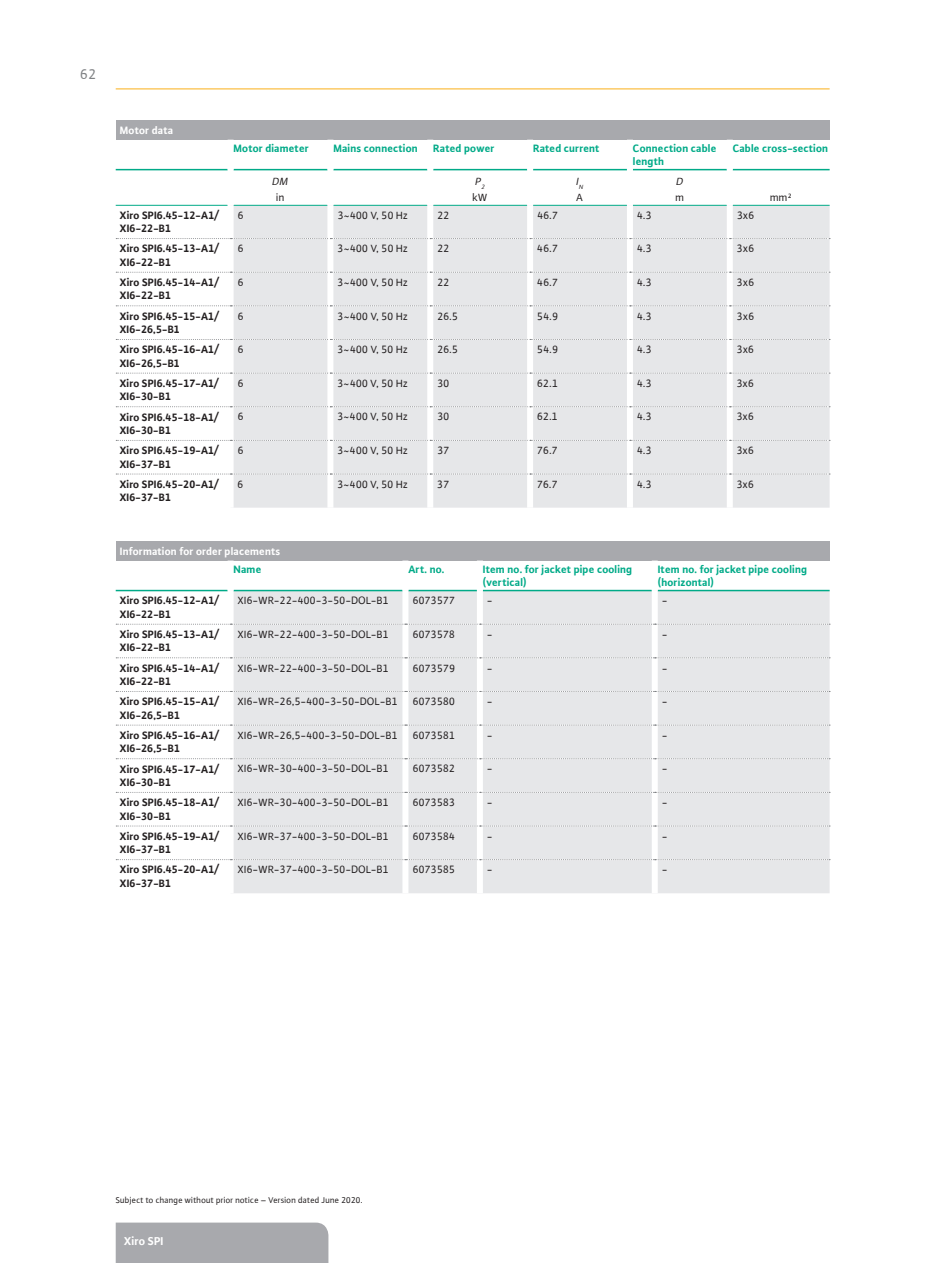
<style>
.page{position:relative;width:936px;height:1263px;background:#fff}
.page>*{position:absolute;margin:0;border:0;box-sizing:border-box;transform-origin:0 0}
.t1{font:15px "WILO Plus Global";color:#808285}
.t2{font:700 12px "WILO Plus Global";color:#fff}
.t3{font:11.25px "WILO Plus Global";color:#231f20}
.t4{font:700 11.25px/13.5px "WILO Plus Global";color:#231f20}
.t5{font:700 11.25px/13.5px "WILO Plus Global";color:#0a8}
.t6{font:700 11.25px "WILO Plus Global";color:#fff}
.t7{font:italic 11.25px "WILO Plus Global";color:#231f20}
.t8{font:9px "WILO Plus Global";color:#231f20}
</style>
<div class="page">
<hr style="left:116px;top:89px;width:713px;height:1px;background:#faaf18">
<div style="left:116px;top:1222px;width:212px;height:41px;background:#a8a9ad"></div>
<div style="left:116px;top:121px;width:713px;height:19px;background:#a8a9ad"></div>
<svg style="left:116px;top:205px;width:714px;height:303px"></svg>
<hr style="left:116px;top:169px;width:111px;height:1px;background:#0a8">
<hr style="left:233px;top:169px;width:94px;height:1px;background:#0a8">
<hr style="left:333px;top:169px;width:94px;height:1px;background:#0a8">
<hr style="left:433px;top:169px;width:94px;height:1px;background:#0a8">
<hr style="left:533px;top:169px;width:94px;height:1px;background:#0a8">
<hr style="left:633px;top:169px;width:93px;height:1px;background:#0a8">
<hr style="left:732px;top:169px;width:97px;height:1px;background:#0a8">
<div style="left:116px;top:541px;width:713px;height:20px;background:#a8a9ad"></div>
<svg style="left:116px;top:590px;width:714px;height:303px"></svg>
<hr style="left:116px;top:590px;width:111px;height:1px;background:#0a8">
<hr style="left:233px;top:590px;width:169px;height:1px;background:#0a8">
<hr style="left:408px;top:590px;width:69px;height:1px;background:#0a8">
<hr style="left:483px;top:590px;width:168px;height:1px;background:#0a8">
<hr style="left:657px;top:590px;width:172px;height:1px;background:#0a8">
<h1 class="t1" style="left:80px;top:65px;width:18px">62</h1>
<p class="t6" style="left:120px;top:124px;width:55px">Motor data</p>
<p class="t5" style="left:233px;top:141px;width:77px">Motor diameter</p>
<p class="t5" style="left:333px;top:141px;width:86px">Mains connection</p>
<p class="t5" style="left:433px;top:141px;width:63px">Rated power</p>
<p class="t5" style="left:533px;top:141px;width:68px">Rated current</p>
<p class="t5" style="left:633px;top:141px;width:85px">Connection cable length</p>
<p class="t5" style="left:732px;top:141px;width:97px">Cable cross-section</p>
<p class="t7" style="left:272px;top:175px;width:17px">DM</p>
<p class="t7" style="left:475px;top:175px;width:11px">P<sub>2</sub></p>
<p class="t7" style="left:576px;top:175px;width:8px">I<sub>N</sub></p>
<p class="t7" style="left:676px;top:175px;width:9px">D</p>
<p class="t3" style="left:276px;top:191px;width:10px">in</p>
<p class="t3" style="left:472px;top:191px;width:17px">kW</p>
<p class="t3" style="left:576px;top:191px;width:8px">A</p>
<p class="t3" style="left:675px;top:191px;width:10px">m</p>
<p class="t3" style="left:770px;top:191px;width:24px">mm²</p>
<p class="t4" style="left:120px;top:208px;width:100px">Xiro SPI6.45-12-A1/<br>XI6-22-B1</p>
<p class="t3" style="left:238px;top:208px;width:8px">6</p>
<p class="t3" style="left:337px;top:208px;width:72px">3~400 V, 50 Hz</p>
<p class="t3" style="left:437px;top:208px;width:14px">22</p>
<p class="t3" style="left:537px;top:208px;width:22px">46.7</p>
<p class="t3" style="left:637px;top:208px;width:16px">4.3</p>
<p class="t3" style="left:737px;top:208px;width:19px">3x6</p>
<p class="t4" style="left:120px;top:242px;width:100px">Xiro SPI6.45-13-A1/<br>XI6-22-B1</p>
<p class="t3" style="left:238px;top:242px;width:8px">6</p>
<p class="t3" style="left:337px;top:242px;width:72px">3~400 V, 50 Hz</p>
<p class="t3" style="left:437px;top:242px;width:14px">22</p>
<p class="t3" style="left:537px;top:242px;width:22px">46.7</p>
<p class="t3" style="left:637px;top:242px;width:16px">4.3</p>
<p class="t3" style="left:737px;top:242px;width:19px">3x6</p>
<p class="t4" style="left:120px;top:275px;width:100px">Xiro SPI6.45-14-A1/<br>XI6-22-B1</p>
<p class="t3" style="left:238px;top:275px;width:8px">6</p>
<p class="t3" style="left:337px;top:275px;width:72px">3~400 V, 50 Hz</p>
<p class="t3" style="left:437px;top:275px;width:14px">22</p>
<p class="t3" style="left:537px;top:275px;width:22px">46.7</p>
<p class="t3" style="left:637px;top:275px;width:16px">4.3</p>
<p class="t3" style="left:737px;top:275px;width:19px">3x6</p>
<p class="t4" style="left:120px;top:309px;width:100px">Xiro SPI6.45-15-A1/<br>XI6-26,5-B1</p>
<p class="t3" style="left:238px;top:309px;width:8px">6</p>
<p class="t3" style="left:337px;top:309px;width:72px">3~400 V, 50 Hz</p>
<p class="t3" style="left:437px;top:309px;width:22px">26.5</p>
<p class="t3" style="left:537px;top:309px;width:22px">54.9</p>
<p class="t3" style="left:637px;top:309px;width:16px">4.3</p>
<p class="t3" style="left:737px;top:309px;width:19px">3x6</p>
<p class="t4" style="left:120px;top:343px;width:100px">Xiro SPI6.45-16-A1/<br>XI6-26,5-B1</p>
<p class="t3" style="left:238px;top:343px;width:8px">6</p>
<p class="t3" style="left:337px;top:343px;width:72px">3~400 V, 50 Hz</p>
<p class="t3" style="left:437px;top:343px;width:22px">26.5</p>
<p class="t3" style="left:537px;top:343px;width:22px">54.9</p>
<p class="t3" style="left:637px;top:343px;width:16px">4.3</p>
<p class="t3" style="left:736px;top:343px;width:19px">3x6</p>
<p class="t4" style="left:120px;top:376px;width:100px">Xiro SPI6.45-17-A1/<br>XI6-30-B1</p>
<p class="t3" style="left:238px;top:376px;width:8px">6</p>
<p class="t3" style="left:337px;top:376px;width:72px">3~400 V, 50 Hz</p>
<p class="t3" style="left:437px;top:376px;width:14px">30</p>
<p class="t3" style="left:537px;top:376px;width:22px">62.1</p>
<p class="t3" style="left:637px;top:376px;width:16px">4.3</p>
<p class="t3" style="left:736px;top:376px;width:19px">3x6</p>
<p class="t4" style="left:120px;top:410px;width:100px">Xiro SPI6.45-18-A1/<br>XI6-30-B1</p>
<p class="t3" style="left:238px;top:410px;width:8px">6</p>
<p class="t3" style="left:337px;top:410px;width:72px">3~400 V, 50 Hz</p>
<p class="t3" style="left:437px;top:410px;width:14px">30</p>
<p class="t3" style="left:537px;top:410px;width:22px">62.1</p>
<p class="t3" style="left:637px;top:410px;width:16px">4.3</p>
<p class="t3" style="left:736px;top:410px;width:19px">3x6</p>
<p class="t4" style="left:120px;top:443px;width:100px">Xiro SPI6.45-19-A1/<br>XI6-37-B1</p>
<p class="t3" style="left:238px;top:444px;width:8px">6</p>
<p class="t3" style="left:337px;top:444px;width:72px">3~400 V, 50 Hz</p>
<p class="t3" style="left:437px;top:444px;width:14px">37</p>
<p class="t3" style="left:537px;top:444px;width:22px">76.7</p>
<p class="t3" style="left:637px;top:444px;width:16px">4.3</p>
<p class="t3" style="left:736px;top:444px;width:19px">3x6</p>
<p class="t4" style="left:120px;top:477px;width:100px">Xiro SPI6.45-20-A1/<br>XI6-37-B1</p>
<p class="t3" style="left:238px;top:477px;width:8px">6</p>
<p class="t3" style="left:337px;top:477px;width:72px">3~400 V, 50 Hz</p>
<p class="t3" style="left:437px;top:477px;width:14px">37</p>
<p class="t3" style="left:537px;top:477px;width:22px">76.7</p>
<p class="t3" style="left:637px;top:477px;width:16px">4.3</p>
<p class="t3" style="left:736px;top:477px;width:19px">3x6</p>
<p class="t6" style="left:120px;top:544px;width:162px">Information for order placements</p>
<p class="t5" style="left:233px;top:562px;width:29px">Name</p>
<p class="t5" style="left:408px;top:562px;width:38px">Art. no.</p>
<p class="t5" style="left:483px;top:562px;width:151px">Item no. for jacket pipe cooling (vertical)</p>
<p class="t5" style="left:657px;top:562px;width:151px">Item no. for jacket pipe cooling (horizontal)</p>
<p class="t4" style="left:120px;top:594px;width:100px">Xiro SPI6.45-12-A1/<br>XI6-22-B1</p>
<p class="t3" style="left:238px;top:594px;width:153px">XI6-WR-22-400-3-50-DOL-B1</p>
<p class="t3" style="left:412px;top:594px;width:44px">6073577</p>
<p class="t3" style="left:487px;top:594px;width:7px">-</p>
<p class="t3" style="left:662px;top:594px;width:7px">-</p>
<p class="t4" style="left:120px;top:627px;width:100px">Xiro SPI6.45-13-A1/<br>XI6-22-B1</p>
<p class="t3" style="left:238px;top:627px;width:153px">XI6-WR-22-400-3-50-DOL-B1</p>
<p class="t3" style="left:412px;top:627px;width:44px">6073578</p>
<p class="t3" style="left:487px;top:627px;width:7px">-</p>
<p class="t3" style="left:662px;top:627px;width:7px">-</p>
<p class="t4" style="left:120px;top:661px;width:100px">Xiro SPI6.45-14-A1/<br>XI6-22-B1</p>
<p class="t3" style="left:238px;top:661px;width:153px">XI6-WR-22-400-3-50-DOL-B1</p>
<p class="t3" style="left:412px;top:661px;width:44px">6073579</p>
<p class="t3" style="left:487px;top:661px;width:7px">-</p>
<p class="t3" style="left:662px;top:661px;width:7px">-</p>
<p class="t4" style="left:120px;top:695px;width:100px">Xiro SPI6.45-15-A1/<br>XI6-26,5-B1</p>
<p class="t3" style="left:238px;top:695px;width:161px">XI6-WR-26,5-400-3-50-DOL-B1</p>
<p class="t3" style="left:412px;top:695px;width:44px">6073580</p>
<p class="t3" style="left:487px;top:695px;width:7px">-</p>
<p class="t3" style="left:662px;top:695px;width:7px">-</p>
<p class="t4" style="left:120px;top:728px;width:100px">Xiro SPI6.45-16-A1/<br>XI6-26,5-B1</p>
<p class="t3" style="left:238px;top:728px;width:161px">XI6-WR-26,5-400-3-50-DOL-B1</p>
<p class="t3" style="left:412px;top:728px;width:44px">6073581</p>
<p class="t3" style="left:487px;top:728px;width:7px">-</p>
<p class="t3" style="left:662px;top:728px;width:7px">-</p>
<p class="t4" style="left:120px;top:762px;width:100px">Xiro SPI6.45-17-A1/<br>XI6-30-B1</p>
<p class="t3" style="left:238px;top:762px;width:153px">XI6-WR-30-400-3-50-DOL-B1</p>
<p class="t3" style="left:412px;top:762px;width:44px">6073582</p>
<p class="t3" style="left:487px;top:762px;width:7px">-</p>
<p class="t3" style="left:662px;top:762px;width:7px">-</p>
<p class="t4" style="left:120px;top:795px;width:100px">Xiro SPI6.45-18-A1/<br>XI6-30-B1</p>
<p class="t3" style="left:238px;top:796px;width:153px">XI6-WR-30-400-3-50-DOL-B1</p>
<p class="t3" style="left:412px;top:796px;width:44px">6073583</p>
<p class="t3" style="left:487px;top:796px;width:7px">-</p>
<p class="t3" style="left:662px;top:796px;width:7px">-</p>
<p class="t4" style="left:120px;top:829px;width:100px">Xiro SPI6.45-19-A1/<br>XI6-37-B1</p>
<p class="t3" style="left:238px;top:829px;width:153px">XI6-WR-37-400-3-50-DOL-B1</p>
<p class="t3" style="left:412px;top:829px;width:44px">6073584</p>
<p class="t3" style="left:487px;top:829px;width:7px">-</p>
<p class="t3" style="left:662px;top:829px;width:7px">-</p>
<p class="t4" style="left:120px;top:863px;width:100px">Xiro SPI6.45-20-A1/<br>XI6-37-B1</p>
<p class="t3" style="left:238px;top:863px;width:153px">XI6-WR-37-400-3-50-DOL-B1</p>
<p class="t3" style="left:412px;top:863px;width:44px">6073585</p>
<p class="t3" style="left:487px;top:863px;width:7px">-</p>
<p class="t3" style="left:662px;top:863px;width:7px">-</p>
<p class="t8" style="left:116px;top:1195px;width:249px">Subject to change without prior notice – Version dated June 2020.</p>
<p class="t2" style="left:124px;top:1234px;width:41px">Xiro SPI</p>
</div>
